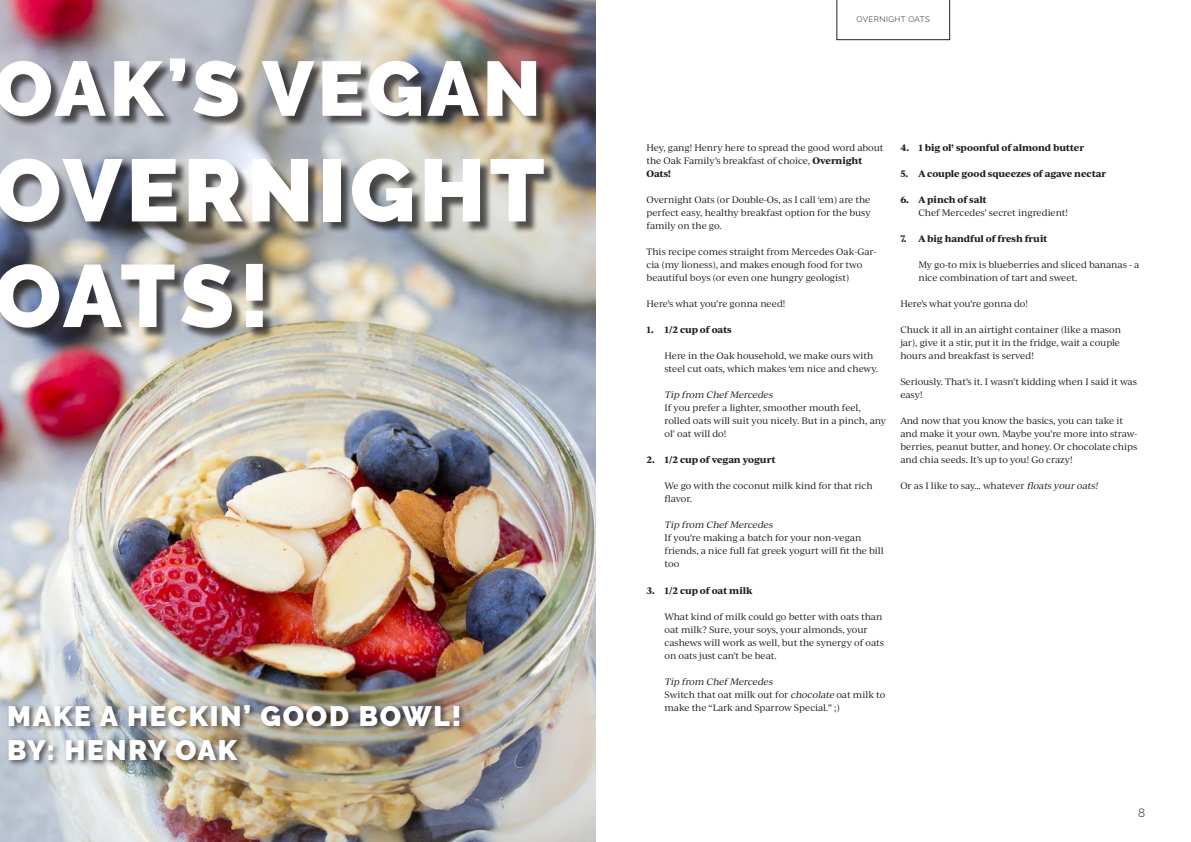
<style>
.page{position:relative;width:1191px;height:842px;background:#fff}
.page>*{position:absolute;margin:0;border:0;box-sizing:border-box;transform-origin:0 0}
.Job_title_-_11pt_-_w{font:900 88px/105.6px "Raleway";letter-spacing:.05em;color:#fff}
.Job_title_-_11pt_-_w-2{font:900 77px "Raleway";letter-spacing:.05em;color:#fff}
.Headline_1_-_28pt{font:900 28px "Raleway";letter-spacing:.06em;color:#fff}
.t1{font:300 12px "Raleway";color:#231f20}
.Headline_1_-_28pt-2{font:9px/13px "Ivy Journal";letter-spacing:-.01em;color:#231f20}
.t2{font:700 9px "Ivy Journal";letter-spacing:-.01em;color:#231f20}
.Section_box_-_Headli{font:300 8px "Raleway";letter-spacing:.05em;color:#231f20}
.s1{font-weight:700}
.s2{font-style:italic}
</style>
<div class="page">
<svg style="left:836px;top:0;width:114px;height:40px"></svg>
<img style="left:0;top:0;width:595px;height:842px">
<div style="left:6px;top:702px;width:461px;height:66px;background:#231f20;opacity:.75"></div>
<div style="left:0;top:60px;width:556px;height:280px;background:#231f20;opacity:.75"></div>
<p class="Job_title_-_11pt_-_w-2" style="left:-6px;top:44px;width:548px">OAK’S VEGAN</p>
<p class="Job_title_-_11pt_-_w" style="left:-6px;top:138px;width:552px">OVERNIGHT<br>OATS!</p>
<p class="Headline_1_-_28pt" style="left:7px;top:699px;width:456px">MAKE A HECKIN’ GOOD BOWL!</p>
<p class="Headline_1_-_28pt" style="left:7px;top:733px;width:231px">BY: HENRY OAK</p>
<p class="Section_box_-_Headli" style="left:856px;top:14px;width:75px">OVERNIGHT OATS</p>
<p class="Headline_1_-_28pt-2" style="left:646px;top:141px;width:238px">Hey, gang! Henry here to spread the good word about the Oak Family’s breakfast of choice, <span class="s1">Overnight<br>Oats!</span></p>
<p class="Headline_1_-_28pt-2" style="left:646px;top:193px;width:225px;text-align:justify">Overnight Oats (or Double-Os, as I call ‘em) are the perfect easy, healthy breakfast option for the busy family on the go.</p>
<p class="Headline_1_-_28pt-2" style="left:646px;top:245px;width:231px">This recipe comes straight from Mercedes Oak-Gar&shy;cia (my lioness), and makes enough food for two beautiful boys (or even one hungry geologist)</p>
<p class="Headline_1_-_28pt-2" style="left:646px;top:297px;width:140px">Here’s what you’re gonna need!</p>
<p class="t2" style="left:646px;top:323px;width:87px">1. 1/2 cup of oats</p>
<p class="Headline_1_-_28pt-2" style="left:664px;top:349px;width:215px">Here in the Oak household, we make ours with steel cut oats, which makes ‘em nice and chewy.</p>
<p class="Headline_1_-_28pt-2" style="left:664px;top:388px;width:223px"><span class="s2">Tip from Chef Mercedes<br></span>If you prefer a lighter, smoother mouth feel, rolled oats will suit you nicely. But in a pinch, any ol’ oat will do!</p>
<p class="t2" style="left:646px;top:453px;width:131px">2. 1/2 cup of vegan yogurt</p>
<p class="Headline_1_-_28pt-2" style="left:664px;top:479px;width:210px">We go with the coconut milk kind for that rich flavor.</p>
<p class="Headline_1_-_28pt-2" style="left:664px;top:518px;width:221px"><span class="s2">Tip from Chef Mercedes<br></span>If you’re making a batch for your non-vegan friends, a nice full fat greek yogurt will fit the bill too</p>
<p class="t2" style="left:646px;top:583px;width:108px">3. 1/2 cup of oat milk</p>
<p class="Headline_1_-_28pt-2" style="left:664px;top:609px;width:221px">What kind of milk could go better with oats than oat milk? Sure, your soys, your almonds, your cashews will work as well, but the synergy of oats on oats just can’t be beat.</p>
<p class="Headline_1_-_28pt-2" style="left:664px;top:674px;width:222px"><span class="s2">Tip from Chef Mercedes<br></span>Switch that oat milk out for <span class="s2">chocolate</span> oat milk to make the “Lark and Sparrow Special.” ;)</p>
<p class="t2" style="left:900px;top:141px;width:185px">4. 1 big ol’ spoonful of almond butter</p>
<p class="t2" style="left:900px;top:167px;width:207px">5. A couple good squeezes of agave nectar</p>
<p class="Headline_1_-_28pt-2" style="left:918px;top:193px;width:151px;text-indent:-18px"><span class="s1">6. A pinch of salt<br></span>Chef Mercedes’ secret ingredient!</p>
<p class="t2" style="left:900px;top:232px;width:149px">7. A big handful of fresh fruit</p>
<p class="Headline_1_-_28pt-2" style="left:918px;top:258px;width:223px">My go-to mix is blueberries and sliced bananas - a nice combination of tart and sweet.</p>
<p class="Headline_1_-_28pt-2" style="left:900px;top:297px;width:129px">Here’s what you’re gonna do!</p>
<p class="Headline_1_-_28pt-2" style="left:900px;top:323px;width:222px;text-align:justify">Chuck it all in an airtight container (like a mason jar), give it a stir, put it in the fridge, wait a couple hours and breakfast is served!</p>
<p class="Headline_1_-_28pt-2" style="left:900px;top:375px;width:238px">Seriously. That’s it. I wasn’t kidding when I said it was easy!</p>
<p class="Headline_1_-_28pt-2" style="left:900px;top:414px;width:239px">And now that you know the basics, you can take it and make it your own. Maybe you’re more into straw&shy;berries, peanut butter, and honey. Or chocolate chips and chia seeds. It’s up to you! Go crazy!</p>
<p class="Headline_1_-_28pt-2" style="left:900px;top:479px;width:201px">Or as I like to say… whatever <span class="s2">floats your oats!</span></p>
<h3 class="t1" style="left:1138px;top:806px;width:9px">8</h3>
</div>
